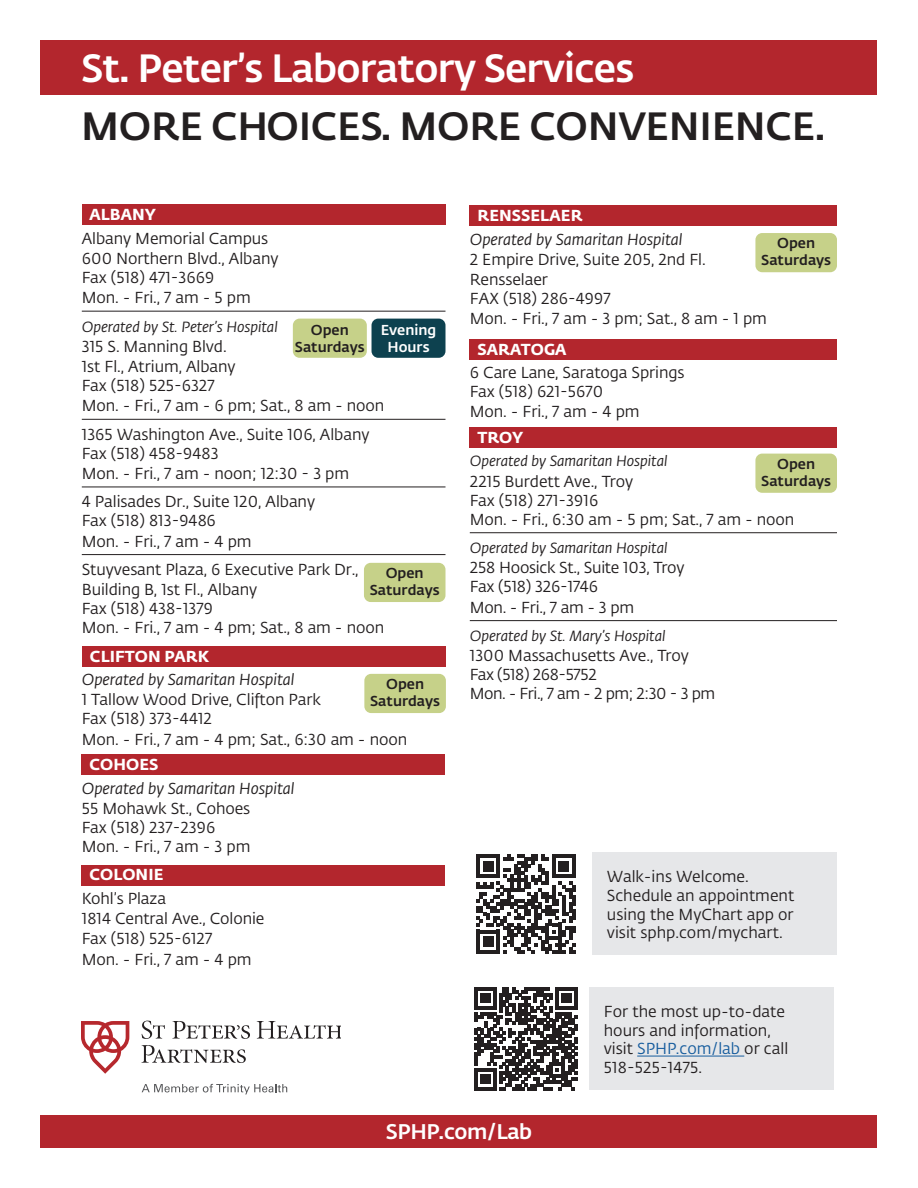
<style>
.page{position:relative;width:918px;height:1188px;background:#fff}
.page>*{position:absolute;margin:0;border:0;box-sizing:border-box;transform-origin:0 0}
.t1{font:500 39px "Fedra Sans Pro";letter-spacing:-.02em;color:#fff}
.t2{font:500 39px "Fedra Sans Pro";letter-spacing:-.005em;color:#231f20}
.t3{font:500 21px "Fedra Sans Pro";letter-spacing:-.015em;color:#fff}
.Location_-_cite_phone___no_UNderling_sma{font:15.75px/19.8px "Fedra Sans Pro";letter-spacing:-.005em;color:#231f20}
.Location_-_cite_phone___no_UNderling_sma-2{font:700 15.75px "Fedra Sans Pro";letter-spacing:.005em;color:#fff}
.Location_-_cite_phone___no_UNderling_sma-3{font:italic 14.7px "Fedra Sans Pro";letter-spacing:-.005em;color:#231f20}
.t4{font:500 14.25px/17.1px "Fedra Sans Pro";color:#231f20;text-align:center}
.t5{font:500 14.25px/17.1px "Fedra Sans Pro";color:#fff;text-align:center}
.s1{font-style:italic}
.s2{color:#175d9e}
</style>
<div class="page">
<div style="left:81px;top:865px;width:364px;height:21px;background:#b3262d"></div>
<div style="left:470px;top:205px;width:367px;height:21px;background:#b3262d"></div>
<div style="left:81px;top:754px;width:364px;height:21px;background:#b3262d"></div>
<div style="left:40px;top:40px;width:838px;height:55px;background:#b3262d"></div>
<div style="left:40px;top:1115px;width:838px;height:33px;background:#b3262d"></div>
<svg style="left:81px;top:1021px;width:48px;height:53px"></svg>
<svg style="left:142px;top:1045px;width:104px;height:18px"></svg>
<svg style="left:257px;top:1021px;width:83px;height:18px"></svg>
<svg style="left:142px;top:1021px;width:23px;height:18px"></svg>
<svg style="left:172px;top:1021px;width:78px;height:18px"></svg>
<svg style="left:142px;top:1084px;width:145px;height:10px"></svg>
<div style="left:470px;top:427px;width:367px;height:21px;background:#b3262d"></div>
<div style="left:82px;top:205px;width:364px;height:20px;background:#b3262d"></div>
<div style="left:82px;top:646px;width:364px;height:21px;background:#b3262d"></div>
<div style="left:470px;top:339px;width:367px;height:21px;background:#b3262d"></div>
<hr style="left:82px;top:311px;width:364px;height:1px;background:#231f20">
<hr style="left:82px;top:419px;width:364px;height:1px;background:#231f20">
<hr style="left:82px;top:487px;width:364px;height:1px;background:#231f20">
<hr style="left:82px;top:554px;width:364px;height:1px;background:#231f20">
<hr style="left:470px;top:532px;width:367px;height:1px;background:#231f20">
<hr style="left:470px;top:620px;width:367px;height:1px;background:#231f20">
<div style="left:364px;top:674px;width:82px;height:39px;background:#c6d189;border-radius:7px"></div>
<div style="left:364px;top:563px;width:82px;height:39px;background:#c6d189;border-radius:7px"></div>
<div style="left:755px;top:454px;width:82px;height:39px;background:#c6d189;border-radius:7px"></div>
<div style="left:372px;top:319px;width:73px;height:39px;background:#0d414f;border-radius:7px"></div>
<div style="left:590px;top:987px;width:244px;height:103px;background:#e6e7e9"></div>
<hr style="left:637px;top:1056px;width:107px;height:1px;background:#175d9e">
<svg style="left:475px;top:987px;width:102px;height:103px"></svg>
<div style="left:755px;top:233px;width:82px;height:39px;background:#c6d189;border-radius:7px"></div>
<div style="left:293px;top:319px;width:74px;height:39px;background:#c6d189;border-radius:7px"></div>
<div style="left:593px;top:852px;width:244px;height:103px;background:#e6e7e9"></div>
<svg style="left:476px;top:854px;width:100px;height:100px"></svg>
<p class="t1" style="left:81px;top:39px;width:555px">St. Peter’s Laboratory Services</p>
<p class="t2" style="left:81px;top:97px;width:746px">MORE CHOICES. MORE CONVENIENCE.</p>
<p class="Location_-_cite_phone___no_UNderling_sma-2" style="left:90px;top:202px;width:68px">ALBANY</p>
<p class="Location_-_cite_phone___no_UNderling_sma" style="left:82px;top:228px;width:198px">Albany Memorial Campus<br>600 Northern Blvd., Albany<br>Fax (518) 471-3669<br>Mon. - Fri., 7 am - 5 pm</p>
<p class="Location_-_cite_phone___no_UNderling_sma-3" style="left:82px;top:316px;width:197px">Operated by St. Peter’s Hospital</p>
<p class="Location_-_cite_phone___no_UNderling_sma" style="left:82px;top:336px;width:304px">315 S. Manning Blvd.<br>1st Fl., Atrium, Albany<br>Fax (518) 525-6327<br>Mon. - Fri., 7 am - 6 pm; Sat., 8 am - noon</p>
<p class="Location_-_cite_phone___no_UNderling_sma" style="left:82px;top:424px;width:289px">1365 Washington Ave., Suite 106, Albany<br>Fax (518) 458-9483<br>Mon. - Fri., 7 am - noon; 12:30 - 3 pm</p>
<p class="Location_-_cite_phone___no_UNderling_sma" style="left:82px;top:491px;width:235px">4 Palisades Dr., Suite 120, Albany<br>Fax (518) 813-9486<br>Mon. - Fri., 7 am - 4 pm</p>
<p class="Location_-_cite_phone___no_UNderling_sma" style="left:82px;top:559px;width:304px">Stuyvesant Plaza, 6 Executive Park Dr.,<br>Building B, 1st Fl., Albany<br>Fax (518) 438-1379<br>Mon. - Fri., 7 am - 4 pm; Sat., 8 am - noon</p>
<p class="Location_-_cite_phone___no_UNderling_sma-2" style="left:90px;top:643px;width:121px">CLIFTON PARK</p>
<p class="Location_-_cite_phone___no_UNderling_sma" style="left:82px;top:669px;width:327px"><span class="s1">Operated by Samaritan Hospital<br></span>1 Tallow Wood Drive, Clifton Park<br>Fax (518) 373-4412<br>Mon. - Fri., 7 am - 4 pm; Sat., 6:30 am - noon</p>
<p class="Location_-_cite_phone___no_UNderling_sma-2" style="left:90px;top:752px;width:70px">COHOES</p>
<p class="Location_-_cite_phone___no_UNderling_sma" style="left:82px;top:778px;width:214px"><span class="s1">Operated by Samaritan Hospital<br></span>55 Mohawk St., Cohoes<br>Fax (518) 237-2396<br>Mon. - Fri., 7 am - 3 pm</p>
<p class="Location_-_cite_phone___no_UNderling_sma-2" style="left:90px;top:862px;width:75px">COLONIE</p>
<p class="Location_-_cite_phone___no_UNderling_sma" style="left:82px;top:888px;width:184px;line-height:20.2px">Kohl’s Plaza<br>1814 Central Ave., Colonie<br>Fax (518) 525-6127<br>Mon. - Fri., 7 am - 4 pm</p>
<p class="t5" style="left:381px;top:321px;width:57px">Evening<br>Hours</p>
<p class="t4" style="left:295px;top:321px;width:71px">Open<br>Saturdays</p>
<p class="t4" style="left:386px;top:563px;width:39px">Open</p>
<p class="t4" style="left:370px;top:581px;width:71px">Saturdays</p>
<p class="t4" style="left:386px;top:674px;width:39px">Open</p>
<p class="t4" style="left:370px;top:691px;width:71px">Saturdays</p>
<p class="Location_-_cite_phone___no_UNderling_sma-2" style="left:478px;top:203px;width:106px">RENSSELAER</p>
<p class="Location_-_cite_phone___no_UNderling_sma" style="left:470px;top:229px;width:299px"><span class="s1">Operated by Samaritan Hospital<br></span>2 Empire Drive, Suite 205, 2nd Fl.<br>Rensselaer<br>FAX (518) 286-4997<br>Mon. - Fri., 7 am - 3 pm; Sat., 8 am - 1 pm</p>
<p class="Location_-_cite_phone___no_UNderling_sma-2" style="left:478px;top:336px;width:91px">SARATOGA</p>
<p class="Location_-_cite_phone___no_UNderling_sma" style="left:470px;top:362px;width:216px">6 Care Lane, Saratoga Springs<br>Fax (518) 621-5670<br>Mon. - Fri., 7 am - 4 pm</p>
<p class="Location_-_cite_phone___no_UNderling_sma-2" style="left:477px;top:425px;width:47px">TROY</p>
<p class="Location_-_cite_phone___no_UNderling_sma-3" style="left:470px;top:451px;width:199px">Operated by Samaritan Hospital</p>
<p class="Location_-_cite_phone___no_UNderling_sma" style="left:470px;top:471px;width:326px;line-height:19px">2215 Burdett Ave., Troy<br>Fax (518) 271-3916<br>Mon. - Fri., 6:30 am - 5 pm; Sat., 7 am - noon</p>
<p class="Location_-_cite_phone___no_UNderling_sma-3" style="left:470px;top:538px;width:199px">Operated by Samaritan Hospital</p>
<p class="Location_-_cite_phone___no_UNderling_sma" style="left:470px;top:557px;width:216px">258 Hoosick St., Suite 103, Troy<br>Fax (518) 326-1746<br>Mon. - Fri., 7 am - 3 pm</p>
<p class="Location_-_cite_phone___no_UNderling_sma-3" style="left:470px;top:626px;width:197px">Operated by St. Mary’s Hospital</p>
<p class="Location_-_cite_phone___no_UNderling_sma" style="left:470px;top:646px;width:247px;line-height:19px">1300 Massachusetts Ave., Troy<br>Fax (518) 268-5752<br>Mon. - Fri., 7 am - 2 pm; 2:30 - 3 pm</p>
<p class="t4" style="left:777px;top:234px;width:39px">Open</p>
<p class="t4" style="left:761px;top:251px;width:71px">Saturdays</p>
<p class="t4" style="left:777px;top:454px;width:39px">Open</p>
<p class="t4" style="left:761px;top:471px;width:71px">Saturdays</p>
<p class="Location_-_cite_phone___no_UNderling_sma" style="left:607px;top:866px;width:189px;line-height:18.9px">Walk-ins Welcome.<br>Schedule an appointment using the MyChart app or visit sphp.com/mychart.</p>
<p class="Location_-_cite_phone___no_UNderling_sma" style="left:604px;top:1001px;width:186px;line-height:18.9px">For the most up-to-date hours and information, visit <span class="s2">SPHP.com/lab</span> or call<br>518-525-1475.</p>
<p class="t3" style="left:386px;top:1116px;width:148px">SPHP.com/Lab</p>
</div>
